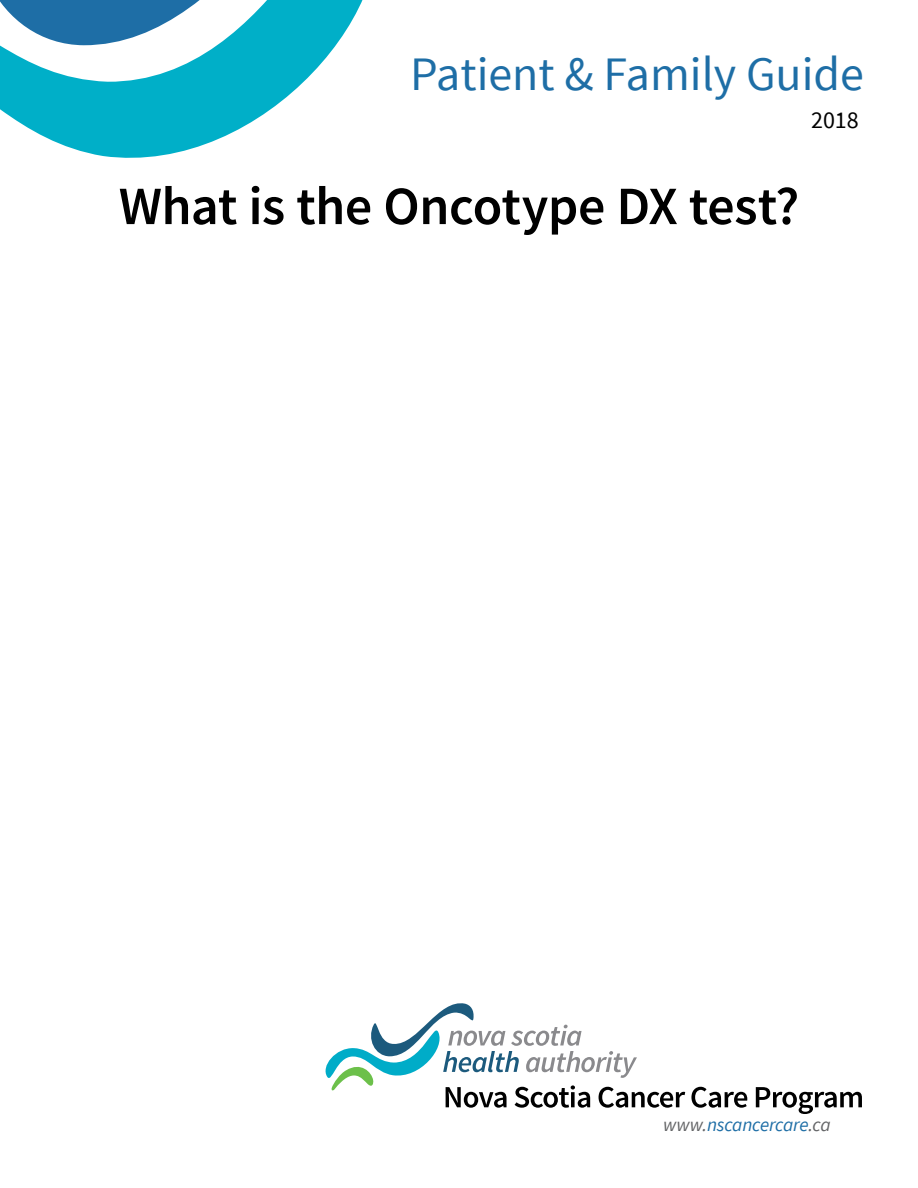
<style>
.page{position:relative;width:918px;height:1188px;background:#fff}
.page>*{position:absolute;margin:0;border:0;box-sizing:border-box;transform-origin:0 0}
.Pamphlet_Title{font:600 54px "Source Sans Pro";letter-spacing:-.01em;color:#000}
.t1{font:48px "Source Sans Pro";color:#1e6ea6}
.t2{font:24px "Source Sans Pro";color:#000}
.t3{font:italic 19.2px "Source Sans Pro";letter-spacing:-.01em;color:#1e6ea6}
.s1{color:#636466}
</style>
<div class="page">
<svg style="left:326px;top:1003px;width:536px;height:111px"></svg>
<svg style="left:0;top:0;width:363px;height:158px"></svg>
<p class="t1" style="left:410px;top:44px;width:455px">Patient &amp; Family Guide</p>
<p class="t2" style="left:811px;top:105px;width:49px">2018</p>
<p class="Pamphlet_Title" style="left:119px;top:172px;width:682px">What is the Oncotype DX test?</p>
<p class="t3" style="left:663px;top:1113px;width:169px"><span class="s1">www.</span>nscancercare<span class="s1">.ca</span></p>
</div>
